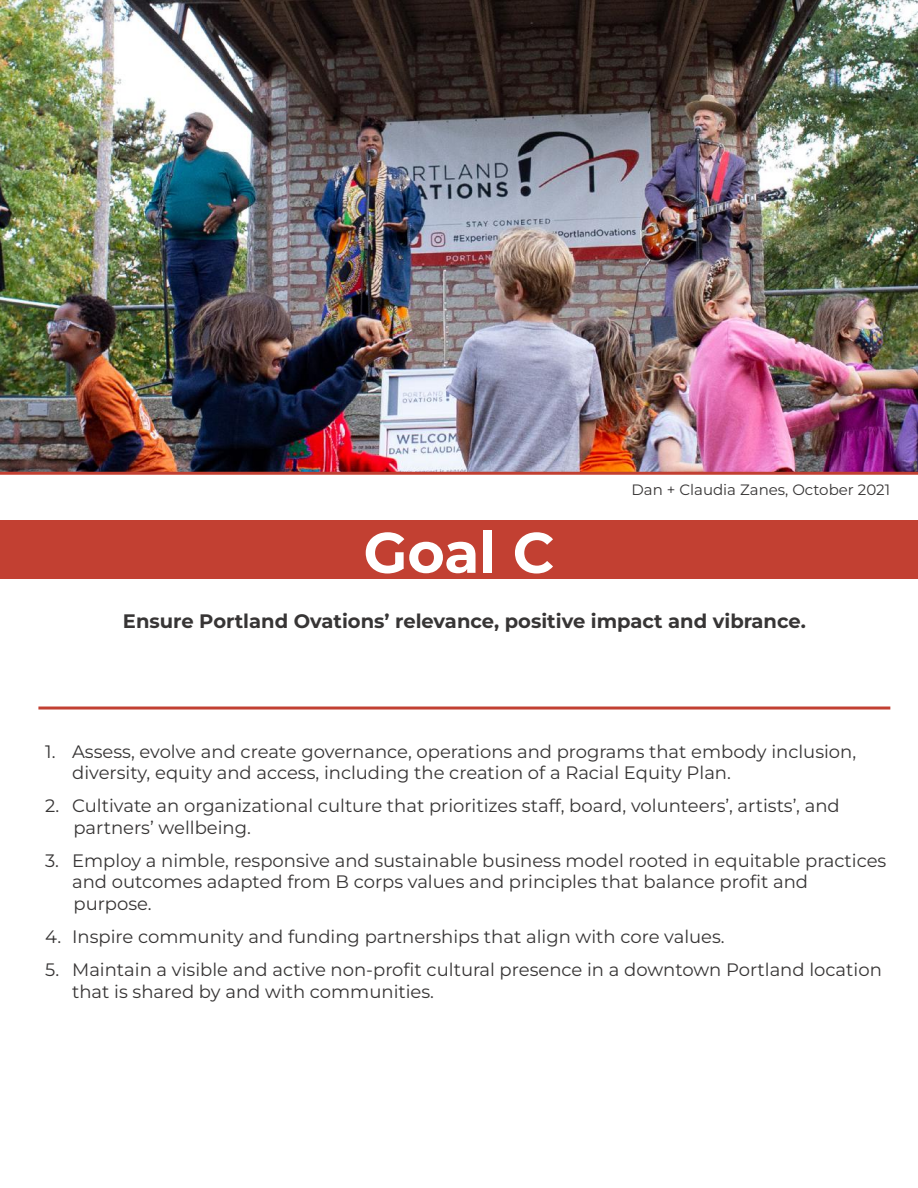
<style>
.page{position:relative;width:918px;height:1188px;background:#fff}
.page>*{position:absolute;margin:0;border:0;box-sizing:border-box;transform-origin:0 0}
.t1{font:700 57px "Montserrat";color:#fff}
.t2{font:700 19.5px "Montserrat";color:#373535}
.t3{font:18px/21.6px "Montserrat";color:#373535}
.t4{font:15px "Montserrat";color:#373535}
</style>
<div class="page">
<hr style="left:38px;top:707px;width:852px;height:3px;background:#c24032">
<div style="left:0;top:521px;width:918px;height:58px;background:#c24032"></div>
<img style="left:0;top:0;width:918px;height:475px">
<h1 class="t1" style="left:363px;top:515px;width:193px">Goal C</h1>
<p class="t4" style="left:632px;top:480px;width:260px">Dan + Claudia Zanes, October 2021</p>
<p class="t2" style="left:123px;top:609px;width:684px">Ensure Portland Ovations’ relevance, positive impact and vibrance.</p>
<p class="t3" style="left:72px;top:740px;width:786px;text-indent:-27px">1. Assess, evolve and create governance, operations and programs that embody inclusion, diversity, equity and access, including the creation of a Racial Equity Plan.</p>
<p class="t3" style="left:73px;top:794px;width:768px;text-indent:-28px">2. Cultivate an organizational culture that prioritizes staff, board, volunteers’, artists’, and partners’ wellbeing.</p>
<p class="t3" style="left:72px;top:849px;width:816px;text-indent:-27px">3. Employ a nimble, responsive and sustainable business model rooted in equitable practices and outcomes adapted from B corps values and principles that balance profit and purpose.</p>
<p class="t3" style="left:45px;top:925px;width:681px">4. Inspire community and funding partnerships that align with core values.</p>
<p class="t3" style="left:72px;top:958px;width:811px;text-indent:-27px">5. Maintain a visible and active non-profit cultural presence in a downtown Portland location that is shared by and with communities.</p>
</div>
